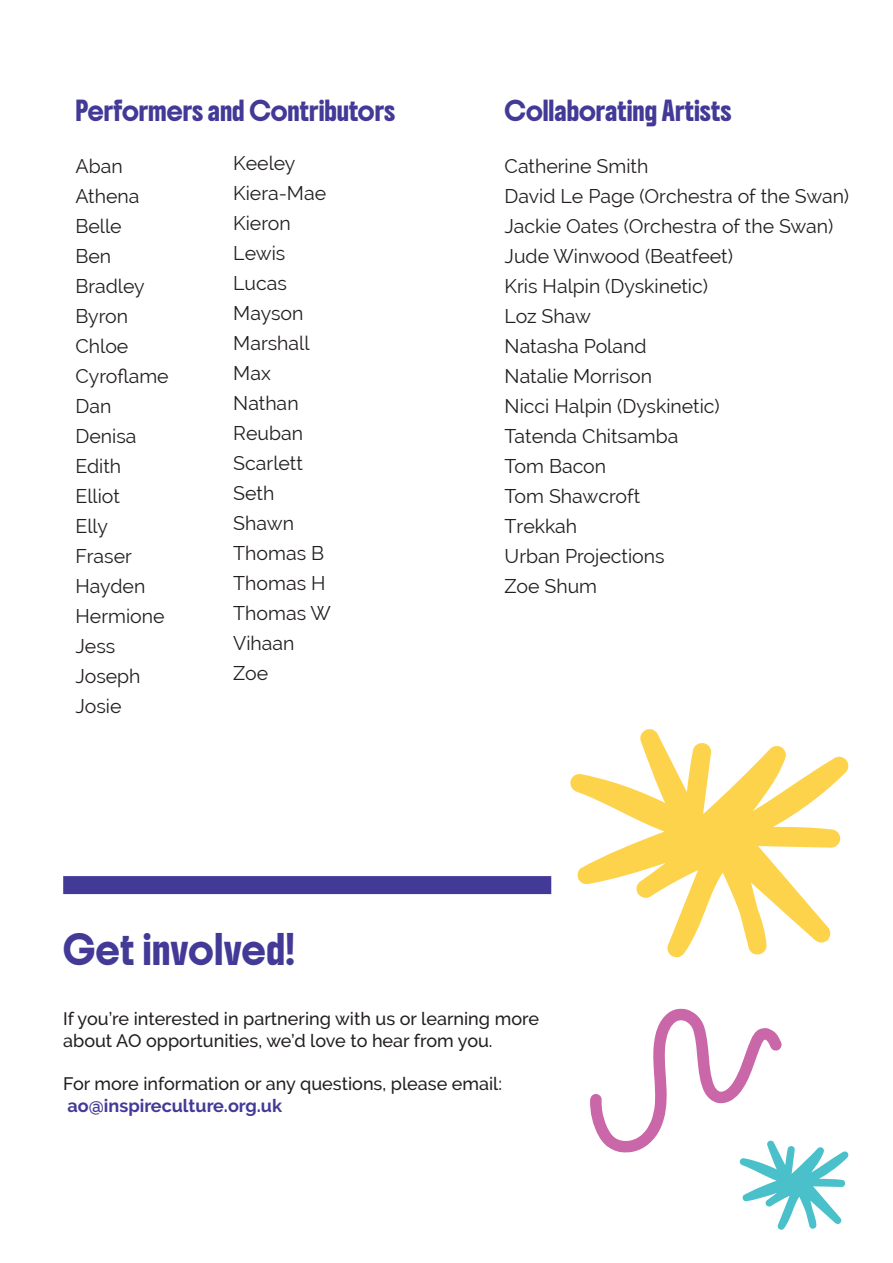
<style>
.page{position:relative;width:893px;height:1263px;background:#fff}
.page>*{position:absolute;margin:0;border:0;box-sizing:border-box;transform-origin:0 0}
.t1{font:27px "Boldonse";letter-spacing:.025em;color:#433a97}
.t2{font:19.5px "Raleway";color:#231f20}
.t3{font:500 18px/21.6px "Raleway";color:#231f20}
.t4{font:18px "Boldonse";color:#433a97}
.t5{font:700 18px "Raleway";color:#433a97}
</style>
<div class="page">
<div style="left:63px;top:876px;width:488px;height:18px;background:#433a97"></div>
<svg style="left:570px;top:729px;width:278px;height:228px"></svg>
<svg style="left:590px;top:1008px;width:258px;height:222px"></svg>
<p class="t4" style="left:75px;top:104px;width:321px">Performers and Contributors</p>
<p class="t2" style="left:75px;top:154px;width:49px">Aban</p>
<p class="t2" style="left:75px;top:184px;width:65px">Athena</p>
<p class="t2" style="left:75px;top:214px;width:48px">Belle</p>
<p class="t2" style="left:75px;top:244px;width:37px">Ben</p>
<p class="t2" style="left:75px;top:274px;width:71px">Bradley</p>
<p class="t2" style="left:75px;top:304px;width:54px">Byron</p>
<p class="t2" style="left:75px;top:334px;width:54px">Chloe</p>
<p class="t2" style="left:75px;top:364px;width:95px">Cyroflame</p>
<p class="t2" style="left:75px;top:394px;width:37px">Dan</p>
<p class="t2" style="left:75px;top:424px;width:63px">Denisa</p>
<p class="t2" style="left:75px;top:454px;width:47px">Edith</p>
<p class="t2" style="left:75px;top:484px;width:46px">Elliot</p>
<p class="t2" style="left:75px;top:514px;width:34px">Elly</p>
<p class="t2" style="left:75px;top:544px;width:58px">Fraser</p>
<p class="t2" style="left:75px;top:574px;width:71px">Hayden</p>
<p class="t2" style="left:75px;top:604px;width:91px">Hermione</p>
<p class="t2" style="left:75px;top:634px;width:41px">Jess</p>
<p class="t2" style="left:75px;top:664px;width:67px">Joseph</p>
<p class="t2" style="left:75px;top:694px;width:48px">Josie</p>
<p class="t2" style="left:233px;top:152px;width:64px">Keeley</p>
<p class="t2" style="left:233px;top:182px;width:94px">Kiera-Mae</p>
<p class="t2" style="left:233px;top:212px;width:59px">Kieron</p>
<p class="t2" style="left:233px;top:242px;width:54px">Lewis</p>
<p class="t2" style="left:233px;top:272px;width:55px">Lucas</p>
<p class="t2" style="left:233px;top:302px;width:72px">Mayson</p>
<p class="t2" style="left:233px;top:332px;width:78px">Marshall</p>
<p class="t2" style="left:233px;top:362px;width:39px">Max</p>
<p class="t2" style="left:233px;top:392px;width:67px">Nathan</p>
<p class="t2" style="left:233px;top:422px;width:71px">Reuban</p>
<p class="t2" style="left:233px;top:452px;width:71px">Scarlett</p>
<p class="t2" style="left:233px;top:482px;width:43px">Seth</p>
<p class="t2" style="left:233px;top:512px;width:62px">Shawn</p>
<p class="t2" style="left:233px;top:542px;width:92px">Thomas B</p>
<p class="t2" style="left:233px;top:572px;width:94px">Thomas H</p>
<p class="t2" style="left:233px;top:602px;width:99px">Thomas W</p>
<p class="t2" style="left:233px;top:632px;width:63px">Vihaan</p>
<p class="t2" style="left:233px;top:662px;width:36px">Zoe</p>
<p class="t1" style="left:63px;top:940px;width:233px">Get involved!</p>
<p class="t4" style="left:505px;top:104px;width:228px">Collaborating Artists</p>
<p class="t2" style="left:505px;top:154px;width:145px">Catherine Smith</p>
<p class="t2" style="left:505px;top:184px;width:346px">David Le Page (Orchestra of the Swan)</p>
<p class="t2" style="left:505px;top:214px;width:330px">Jackie Oates (Orchestra of the Swan)</p>
<p class="t2" style="left:505px;top:244px;width:230px">Jude Winwood (Beatfeet)</p>
<p class="t2" style="left:505px;top:274px;width:205px">Kris Halpin (Dyskinetic)</p>
<p class="t2" style="left:505px;top:304px;width:88px">Loz Shaw</p>
<p class="t2" style="left:505px;top:334px;width:143px">Natasha Poland</p>
<p class="t2" style="left:505px;top:364px;width:149px">Natalie Morrison</p>
<p class="t2" style="left:505px;top:394px;width:217px">Nicci Halpin (Dyskinetic)</p>
<p class="t2" style="left:505px;top:424px;width:175px">Tatenda Chitsamba</p>
<p class="t2" style="left:505px;top:454px;width:103px">Tom Bacon</p>
<p class="t2" style="left:505px;top:484px;width:137px">Tom Shawcroft</p>
<p class="t2" style="left:505px;top:514px;width:74px">Trekkah</p>
<p class="t2" style="left:505px;top:544px;width:162px">Urban Projections</p>
<p class="t2" style="left:505px;top:574px;width:94px">Zoe Shum</p>
<p class="t3" style="left:63px;top:1008px;width:477px">If you’re interested in partnering with us or learning more about AO opportunities, we’d love to hear from you.</p>
<p class="t3" style="left:63px;top:1073px;width:440px">For more information or any questions, please email:</p>
<p class="t5" style="left:68px;top:1095px;width:216px">ao@inspireculture.org.uk</p>
</div>
